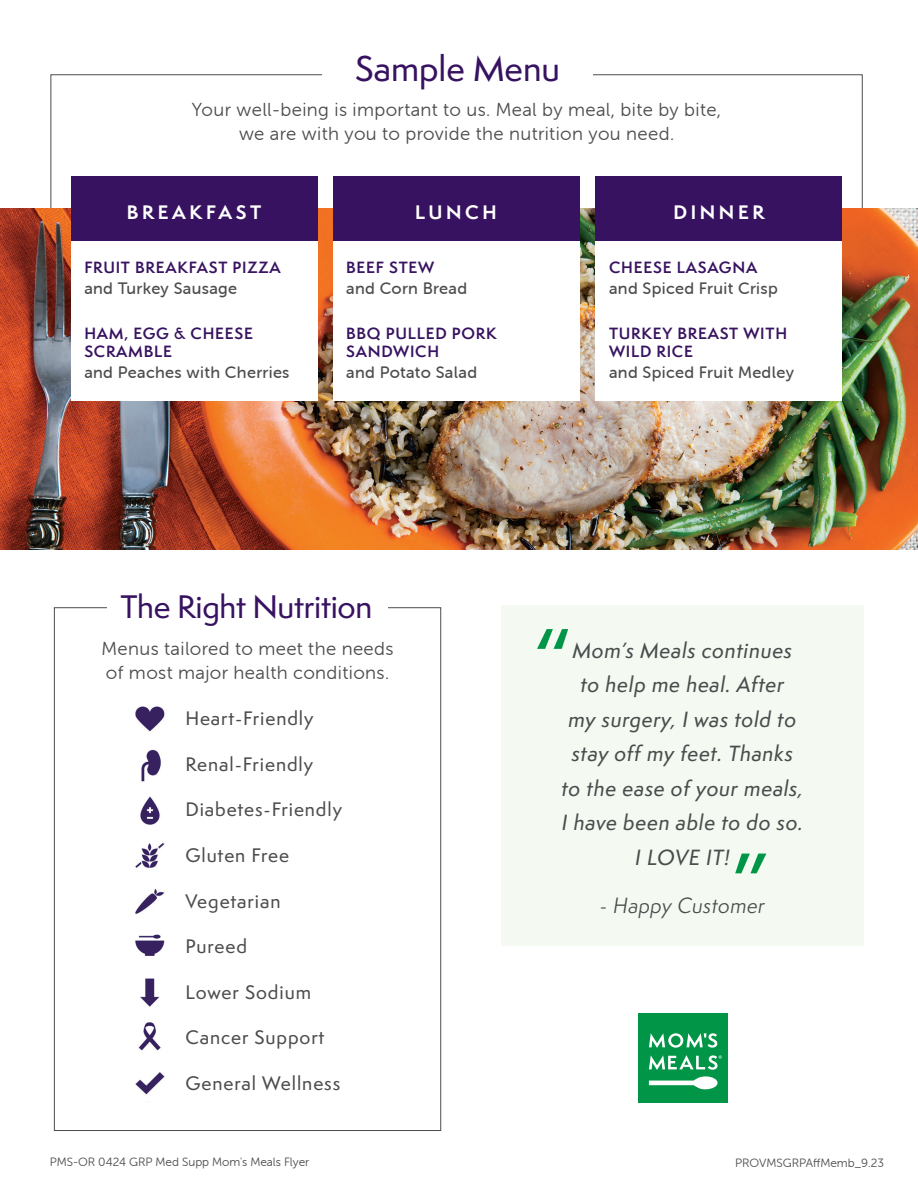
<style>
.page{position:relative;width:918px;height:1188px;background:#fff}
.page>*{position:absolute;margin:0;border:0;box-sizing:border-box;transform-origin:0 0}
.t1{font:500 33px "Semplicita Pro";color:#371260}
.t2{font:500 30px "Semplicita Pro";letter-spacing:-.01em;color:#371260}
.t3{font:20.25px/34.5px "Semplicita Pro Med It";letter-spacing:.03em;color:#4b4c4d;text-align:center}
.t4{font:italic 20.25px "Semplicita Pro";letter-spacing:.02em;color:#4b4c4d}
.t5{font:18.75px/24px "Museo Sans Rounded 300";letter-spacing:.02em;color:#4b4c4d}
.t6{font:500 18px "Semplicita Pro";letter-spacing:.05em;color:#4b4c4d}
.t7{font:700 18px "Semplicita Pro";letter-spacing:.2em;color:#fff}
.t8{font:16.5px "Museo Sans Rounded 500";letter-spacing:.02em;color:#4b4c4d}
.t9{font:600 15px/18px "Semplicita Pro";letter-spacing:.05em;color:#371260}
.t10{font:12px "Museo Sans Rounded 300";color:#4b4c4d}
</style>
<div class="page">
<div style="left:502px;top:605px;width:362px;height:341px;background:#f4faf2"></div>
<svg style="left:54px;top:607px;width:387px;height:524px"></svg>
<div style="left:107px;top:585px;width:281px;height:47px;background:#fff"></div>
<img style="left:133px;top:975px;width:34px;height:35px">
<img style="left:133px;top:1020px;width:34px;height:34px">
<img style="left:133px;top:1066px;width:34px;height:34px">
<img style="left:133px;top:928px;width:34px;height:35px">
<img style="left:133px;top:884px;width:34px;height:34px">
<img style="left:133px;top:839px;width:34px;height:34px">
<img style="left:133px;top:794px;width:34px;height:34px">
<img style="left:133px;top:747px;width:34px;height:37px">
<img style="left:133px;top:702px;width:34px;height:34px">
<svg style="left:735px;top:854px;width:31px;height:19px"></svg>
<svg style="left:537px;top:629px;width:31px;height:20px"></svg>
<div style="left:638px;top:1013px;width:89px;height:89px;background:#009547"></div>
<svg style="left:649px;top:1076px;width:69px;height:13px"></svg>
<svg style="left:649px;top:1033px;width:68px;height:15px"></svg>
<svg style="left:649px;top:1055px;width:73px;height:15px"></svg>
<img style="left:0;top:209px;width:918px;height:341px">
<div style="left:71px;top:229px;width:247px;height:172px;background:#fff"></div>
<div style="left:333px;top:229px;width:246px;height:172px;background:#fff"></div>
<div style="left:596px;top:229px;width:246px;height:172px;background:#fff"></div>
<div style="left:71px;top:177px;width:247px;height:64px;background:#371260"></div>
<div style="left:333px;top:177px;width:246px;height:64px;background:#371260"></div>
<div style="left:596px;top:177px;width:246px;height:64px;background:#371260"></div>
<h1 class="t1" style="left:355px;top:45px;width:206px">Sample Menu</h1>
<p class="t5" style="left:192px;top:98px;width:531px;text-align:center">Your well-being is important to us. Meal by meal, bite by bite, we are with you to provide the nutrition you need.</p>
<p class="t7" style="left:127px;top:199px;width:136px">BREAKFAST</p>
<p class="t7" style="left:415px;top:199px;width:83px">LUNCH</p>
<p class="t7" style="left:673px;top:199px;width:93px">DINNER</p>
<p class="t9" style="left:84px;top:258px;width:198px">FRUIT BREAKFAST PIZZA</p>
<p class="t8" style="left:84px;top:280px;width:154px">and Turkey Sausage</p>
<p class="t9" style="left:84px;top:324px;width:170px">HAM, EGG &amp; CHEESE<br>SCRAMBLE</p>
<p class="t8" style="left:84px;top:364px;width:207px">and Peaches with Cherries</p>
<p class="t9" style="left:346px;top:258px;width:90px">BEEF STEW</p>
<p class="t8" style="left:346px;top:280px;width:122px">and Corn Bread</p>
<p class="t9" style="left:346px;top:324px;width:152px">BBQ PULLED PORK<br>SANDWICH</p>
<p class="t8" style="left:346px;top:364px;width:132px">and Potato Salad</p>
<p class="t9" style="left:609px;top:258px;width:150px">CHEESE LASAGNA</p>
<p class="t8" style="left:609px;top:280px;width:170px">and Spiced Fruit Crisp</p>
<p class="t9" style="left:609px;top:324px;width:180px">TURKEY BREAST WITH<br>WILD RICE</p>
<p class="t8" style="left:609px;top:364px;width:186px">and Spiced Fruit Medley</p>
<h2 class="t2" style="left:120px;top:586px;width:253px">The Right Nutrition</h2>
<p class="t5" style="left:102px;top:637px;width:293px">Menus tailored to meet the needs of most major health conditions.</p>
<p class="t6" style="left:186px;top:706px;width:129px">Heart-Friendly</p>
<p class="t6" style="left:186px;top:751px;width:129px">Renal-Friendly</p>
<p class="t6" style="left:186px;top:797px;width:158px">Diabetes-Friendly</p>
<p class="t6" style="left:186px;top:843px;width:105px">Gluten Free</p>
<p class="t6" style="left:186px;top:888px;width:96px">Vegetarian</p>
<p class="t6" style="left:186px;top:934px;width:63px">Pureed</p>
<p class="t6" style="left:186px;top:979px;width:127px">Lower Sodium</p>
<p class="t6" style="left:186px;top:1025px;width:141px">Cancer Support</p>
<p class="t6" style="left:186px;top:1070px;width:156px">General Wellness</p>
<p class="t10" style="left:50px;top:1155px;width:261px">PMS-OR 0424 GRP Med Supp Mom's Meals Flyer</p>
<p class="t3" style="left:561px;top:633px;width:243px">Mom’s Meals continues to help me heal. After<br>my surgery, I was told to stay off my feet. Thanks to the ease of your meals,<br>I have been able to do so.<br>I LOVE IT!</p>
<p class="t4" style="left:600px;top:891px;width:167px">- Happy Customer</p>
<p class="t10" style="left:735px;top:1156px;width:150px">PROVMSGRPAffMemb_9.23</p>
</div>
